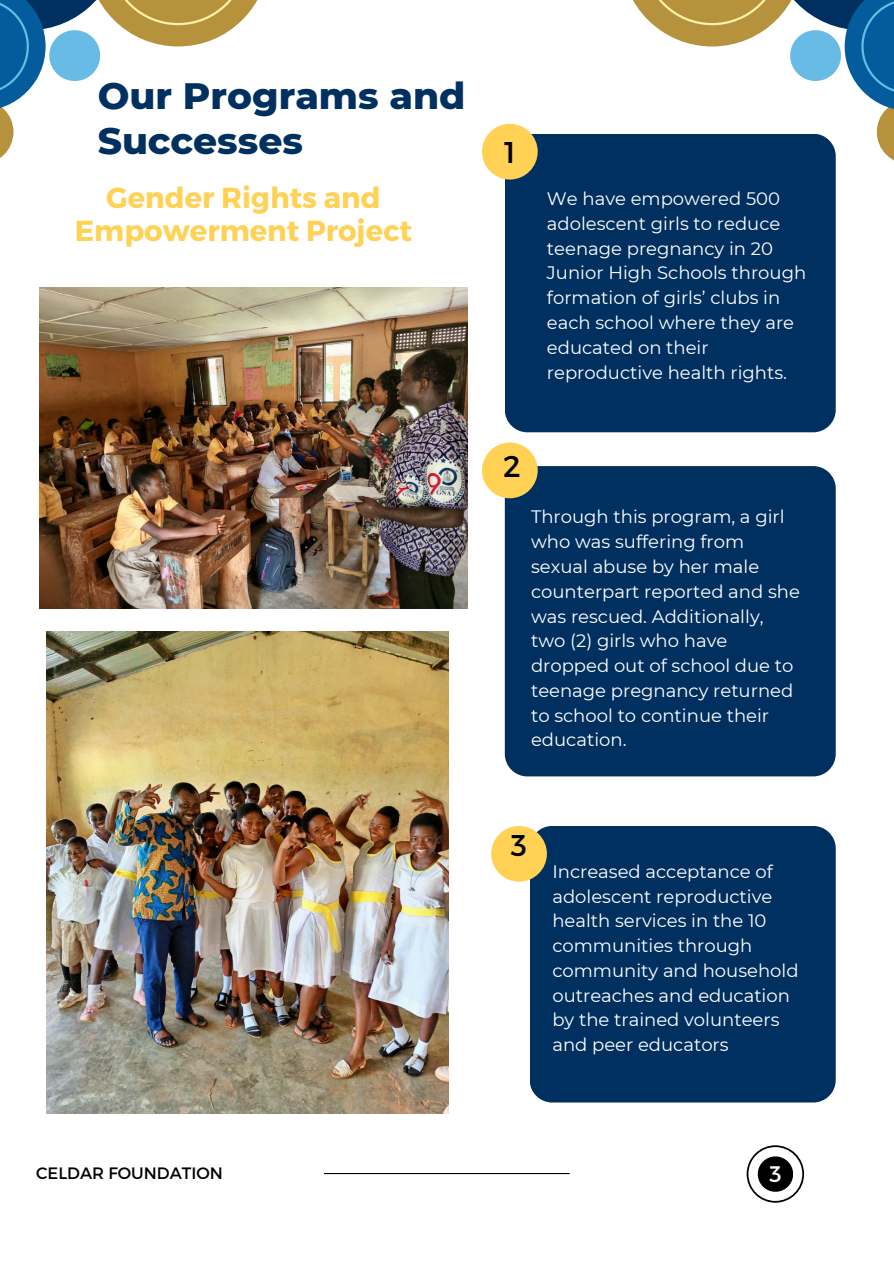
<style>
.page{position:relative;width:894px;height:1264px;background:#fff}
.page>*{position:absolute;margin:0;border:0;box-sizing:border-box;transform-origin:0 0}
.t1{font:800 37.5px/45px "Montserrat";color:#003060}
.t2{font:30px "Montserrat";color:#000}
.t3{font:700 28.95px/33.8px "Montserrat";color:#ffd155;text-align:center}
.t4{font:22.5px "Montserrat";color:#fff}
.t5{font:18px/24.8px "Montserrat";color:#fff}
.t6{font:16.5px "Montserrat";color:#000}
</style>
<div class="page">
<div style="left:504px;top:134px;width:331px;height:298px;background:#003060;border-radius:22px"></div>
<div style="left:504px;top:466px;width:331px;height:310px;background:#003060;border-radius:22px"></div>
<svg style="left:482px;top:124px;width:55px;height:55px"></svg>
<svg style="left:482px;top:442px;width:55px;height:56px"></svg>
<svg style="left:633px;top:0;width:260px;height:164px"></svg>
<svg style="left:0;top:0;width:258px;height:158px"></svg>
<svg style="left:746px;top:1145px;width:57px;height:57px"></svg>
<hr style="left:324px;top:1172px;width:245px;height:2px;background:#000">
<div style="left:529px;top:826px;width:306px;height:276px;background:#003060;border-radius:22px"></div>
<svg style="left:491px;top:826px;width:55px;height:55px"></svg>
<img style="left:40px;top:287px;width:427px;height:321px">
<img style="left:47px;top:631px;width:402px;height:482px">
<p class="t1" style="left:98px;top:73px;width:369px">Our Programs and<br>Successes</p>
<p class="t3" style="left:75px;top:179px;width:339px">Gender Rights and<br>Empowerment Project</p>
<p class="t2" style="left:504px;top:133px;width:13px">1</p>
<p class="t5" style="left:546px;top:186px;width:261px">We have empowered 500 adolescent girls to reduce teenage pregnancy in 20<br>Junior High Schools through formation of girls’ clubs in each school where they are educated on their reproductive health rights.</p>
<p class="t2" style="left:503px;top:446px;width:19px">2</p>
<p class="t5" style="left:531px;top:504px;width:270px">Through this program, a girl who was suffering from sexual abuse by her male counterpart reported and she was rescued. Additionally, two (2) girls who have dropped out of school due to teenage pregnancy returned to school to continue their education.</p>
<p class="t2" style="left:511px;top:825px;width:18px">3</p>
<p class="t5" style="left:552px;top:859px;width:248px">Increased acceptance of adolescent reproductive health services in the 10 communities through community and household outreaches and education by the trained volunteers and peer educators</p>
<p class="t6" style="left:36px;top:1162px;width:188px">CELDAR FOUNDATION</p>
<p class="t4" style="left:769px;top:1159px;width:14px">3</p>
</div>
